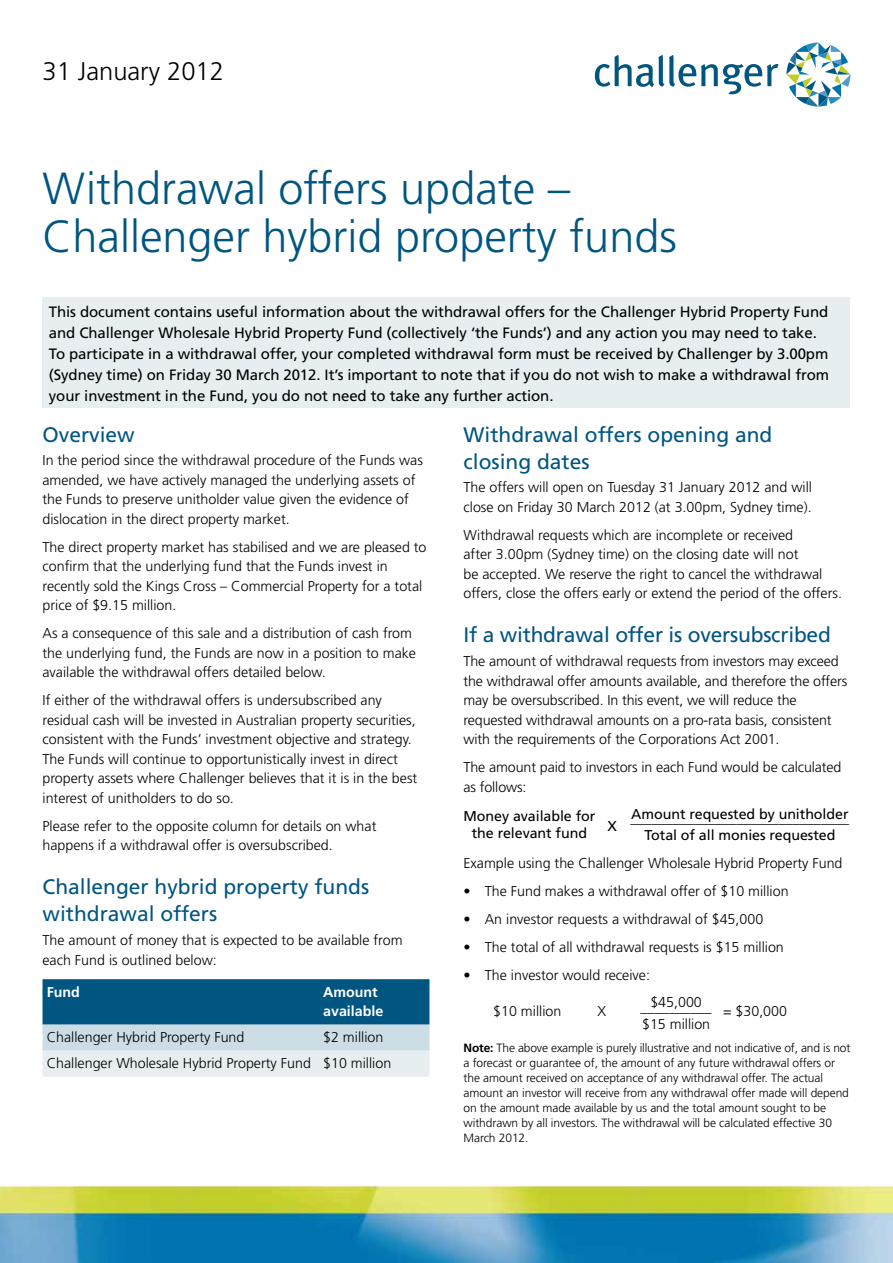
<style>
.page{position:relative;width:893px;height:1263px;background:#fff}
.page>*{position:absolute;margin:0;border:0;box-sizing:border-box;transform-origin:0 0}
.t1{font:300 45px/48px "Frutiger";color:#005581}
.t2{font:300 25.5px "Frutiger";color:#000}
.t3{font:21px/27px "Frutiger";color:#005581}
.t4{font:15px/21px "Frutiger";letter-spacing:-.005em;color:#000}
.t5{font:300 14.25px/19.5px "Frutiger";color:#000}
.t6{font:14.25px "Frutiger";letter-spacing:-.005em;color:#000}
.t7{font:700 14.25px/19.5px "Frutiger";color:#fff}
.t8{font:300 12px/15px "Frutiger";letter-spacing:-.005em;color:#000}
.s1{font-weight:700}
</style>
<div class="page">
<img style="left:0;top:1185px;width:893px;height:78px">
<svg style="left:595px;top:55px;width:183px;height:39px"></svg>
<svg style="left:786px;top:43px;width:64px;height:63px"></svg>
<svg style="left:43px;top:979px;width:386px;height:98px;background:#75a2ba"></svg>
<div style="left:43px;top:298px;width:807px;height:110px;background:#e6eef2"></div>
<h2 class="t2" style="left:43px;top:56px;width:183px">31 January 2012</h2>
<h1 class="t1" style="left:43px;top:165px;width:636px">Withdrawal offers update –<br>Challenger hybrid property funds</h1>
<p class="t4" style="left:49px;top:301px;width:782px">This document contains useful information about the withdrawal offers for the Challenger Hybrid Property Fund and Challenger Wholesale Hybrid Property Fund (collectively ‘the Funds’) and any action you may need to take.<br>To participate in a withdrawal offer, your completed withdrawal form must be received by Challenger by 3.00pm (Sydney time) on Friday 30 March 2012. It’s important to note that if you do not wish to make a withdrawal from your investment in the Fund, you do not need to take any further action.</p>
<h3 class="t3" style="left:43px;top:421px;width:94px">Overview</h3>
<p class="t5" style="left:43px;top:451px;width:382px">In the period since the withdrawal procedure of the Funds was amended, we have actively managed the underlying assets of the Funds to preserve unitholder value given the evidence of dislocation in the direct property market.</p>
<p class="t5" style="left:43px;top:537px;width:386px">The direct property market has stabilised and we are pleased to confirm that the underlying fund that the Funds invest in recently sold the Kings Cross – Commercial Property for a total price of $9.15 million.</p>
<p class="t5" style="left:43px;top:624px;width:375px">As a consequence of this sale and a distribution of cash from the underlying fund, the Funds are now in a position to make available the withdrawal offers detailed below.</p>
<p class="t5" style="left:43px;top:691px;width:376px">If either of the withdrawal offers is undersubscribed any residual cash will be invested in Australian property securities, consistent with the Funds’ investment objective and strategy.<br>The Funds will continue to opportunistically invest in direct property assets where Challenger believes that it is in the best interest of unitholders to do so.</p>
<p class="t5" style="left:43px;top:816px;width:335px">Please refer to the opposite column for details on what happens if a withdrawal offer is oversubscribed.</p>
<h3 class="t3" style="left:43px;top:874px;width:328px">Challenger hybrid property funds withdrawal offers</h3>
<p class="t5" style="left:43px;top:931px;width:361px">The amount of money that is expected to be available from each Fund is outlined below:</p>
<p class="t7" style="left:47px;top:982px;width:35px">Fund</p>
<p class="t7" style="left:323px;top:982px;width:62px">Amount available</p>
<p class="t5" style="left:47px;top:1028px;width:199px">Challenger Hybrid Property Fund</p>
<p class="t5" style="left:47px;top:1024px;width:346px;line-height:26.5px;text-indent:276px">$2 million<br>Challenger Wholesale Hybrid Property Fund $10 million</p>
<h3 class="t3" style="left:463px;top:421px;width:310px">Withdrawal offers opening and closing dates</h3>
<p class="t5" style="left:463px;top:478px;width:350px">The offers will open on Tuesday 31 January 2012 and will close on Friday 30 March 2012 (at 3.00pm, Sydney time).</p>
<p class="t5" style="left:463px;top:525px;width:380px">Withdrawal requests which are incomplete or received<br>after 3.00pm (Sydney time) on the closing date will not<br>be accepted. We reserve the right to cancel the withdrawal offers, close the offers early or extend the period of the offers.</p>
<h3 class="t3" style="left:463px;top:622px;width:369px">If a withdrawal offer is oversubscribed</h3>
<p class="t5" style="left:463px;top:652px;width:385px">The amount of withdrawal requests from investors may exceed the withdrawal offer amounts available, and therefore the offers may be oversubscribed. In this event, we will reduce the requested withdrawal amounts on a pro-rata basis, consistent with the requirements of the Corporations Act 2001.</p>
<p class="t5" style="left:463px;top:758px;width:379px">The amount paid to investors in each Fund would be calculated as follows:</p>
<p class="t6" style="left:464px;top:808px;width:133px">Money available for</p>
<p class="t6" style="left:631px;top:805px;width:219px">Amount requested by unitholder</p>
<p class="t6" style="left:630px;top:810px;width:220px">_______________________________</p>
<p class="t6" style="left:472px;top:824px;width:117px">the relevant fund</p>
<p class="t6" style="left:608px;top:817px;width:11px">X</p>
<p class="t6" style="left:644px;top:826px;width:192px">Total of all monies requested</p>
<p class="t5" style="left:463px;top:853px;width:381px">Example using the Challenger Wholesale Hybrid Property Fund</p>
<p class="t5" style="left:463px;top:881px;width:327px">• The Fund makes a withdrawal offer of $10 million</p>
<p class="t5" style="left:463px;top:909px;width:301px">• An investor requests a withdrawal of $45,000</p>
<p class="t5" style="left:463px;top:937px;width:322px">• The total of all withdrawal requests is $15 million</p>
<p class="t5" style="left:463px;top:965px;width:188px">• The investor would receive:</p>
<p class="t5" style="left:493px;top:1002px;width:70px">$10 million</p>
<p class="t5" style="left:597px;top:1002px;width:10px">X</p>
<p class="t5" style="left:650px;top:993px;width:53px">$45,000</p>
<p class="t5" style="left:723px;top:1002px;width:66px">= $30,000</p>
<p class="t5" style="left:640px;top:998px;width:73px;line-height:17.2px">__________ $15 million</p>
<p class="t8" style="left:463px;top:1041px;width:388px"><span class="s1">Note:</span> The above example is purely illustrative and not indicative of, and is not a forecast or guarantee of, the amount of any future withdrawal offers or the amount received on acceptance of any withdrawal offer. The actual amount an investor will receive from any withdrawal offer made will depend on the amount made available by us and the total amount sought to be withdrawn by all investors. The withdrawal will be calculated effective 30<br>March 2012.</p>
</div>
